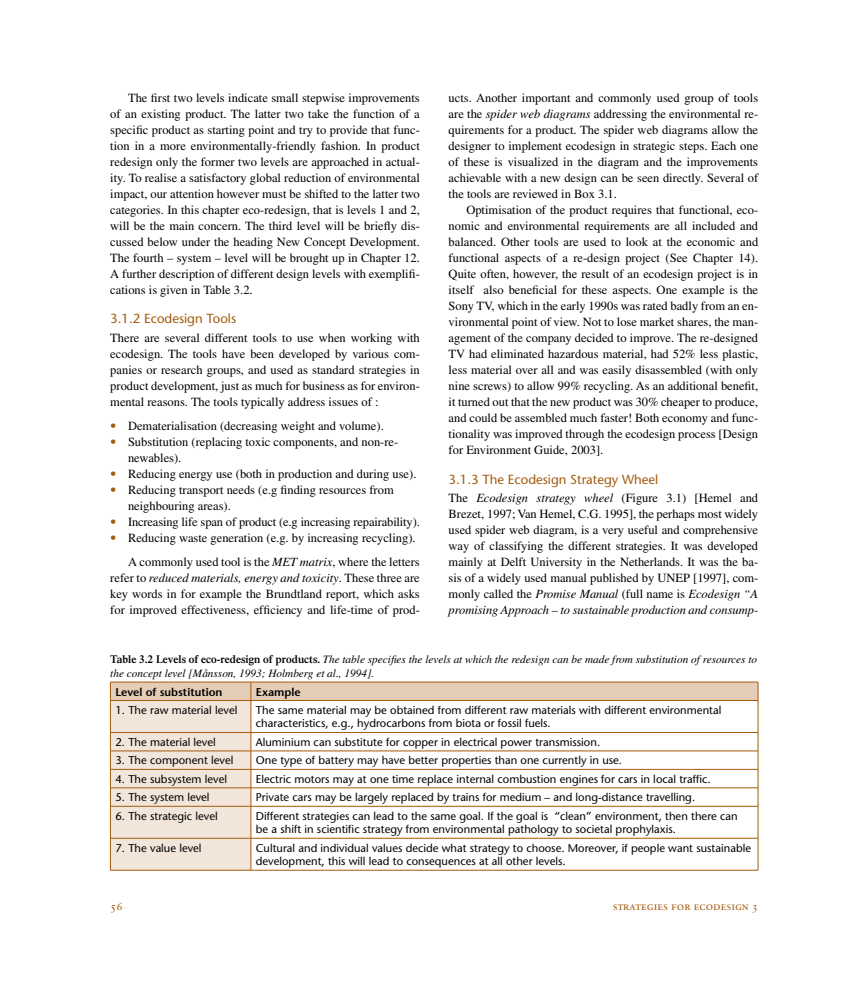
<style>
.page{position:relative;width:851px;height:993px;background:#fff}
.page>*{position:absolute;margin:0;border:0;box-sizing:border-box;transform-origin:0 0}
.t1{font:13.12px "Stone Sans";color:#a5590c}
.t2{font:12.5px/16px "Times";color:#000;text-align:justify}
.t3{font:11.25px/13.5px "Stone Sans";color:#000}
.t4{font:italic 11.25px/13.5px "Times";color:#000}
.t5{font:600 11.25px "Stone Sans";color:#000}
.t6{font:11.25px "Sabon Roman SC";color:#a5590c}
.s1{font-family:"Stone Sans";color:#a5590c}
.s2{font-style:italic}
.s3{font-weight:600;font-style:normal}
</style>
<div class="page">
<hr style="left:110px;top:869px;width:141px;height:1px;background:#a5590c">
<svg style="left:110px;top:681px;width:648px;height:188px"></svg>
<hr style="left:757px;top:806px;width:1px;height:31px;background:#a5590c">
<hr style="left:757px;top:838px;width:1px;height:31px;background:#a5590c">
<hr style="left:251px;top:732px;width:507px;height:1px;background:#a5590c">
<hr style="left:251px;top:750px;width:507px;height:1px;background:#a5590c">
<hr style="left:251px;top:768px;width:507px;height:1px;background:#a5590c">
<hr style="left:251px;top:787px;width:507px;height:1px;background:#a5590c">
<hr style="left:251px;top:805px;width:507px;height:1px;background:#a5590c">
<hr style="left:251px;top:837px;width:507px;height:1px;background:#a5590c">
<hr style="left:251px;top:869px;width:507px;height:1px;background:#a5590c">
<p class="t2" style="left:110px;top:89px;width:311px;text-indent:18px">The first two levels indicate small stepwise improvements of an existing product. The latter two take the function of a specific product as starting point and try to provide that func&shy;tion in a more environmentally-friendly fashion. In product redesign only the former two levels are approached in actual&shy;ity. To realise a satisfactory global reduction of environmental impact, our attention however must be shifted to the latter two categories. In this chapter eco-redesign, that is levels 1 and 2, will be the main concern. The third level will be briefly dis&shy;cussed below under the heading New Concept Development.<br>The fourth – system – level will be brought up in Chapter 12.<br>A further description of different design levels with exemplifi&shy;cations is given in Table 3.2.</p>
<p class="t1" style="left:110px;top:311px;width:127px">3.1.2 Ecodesign Tools</p>
<p class="t2" style="left:110px;top:329px;width:311px">There are several different tools to use when working with ecodesign. The tools have been developed by various com&shy;panies or research groups, and used as standard strategies in product development, just as much for business as for environ&shy;mental reasons. The tools typically address issues of :</p>
<p class="t2" style="left:110px;top:417px;width:275px"><span class="s1">•</span> Dematerialisation (decreasing weight and volume).</p>
<p class="t2" style="left:128px;top:433px;width:272px;text-indent:-18px"><span class="s1">•</span> Substitution (replacing toxic components, and non-re&shy;newables).</p>
<p class="t2" style="left:110px;top:465px;width:307px"><span class="s1">•</span> Reducing energy use (both in production and during use).</p>
<p class="t2" style="left:128px;top:481px;width:267px;text-indent:-18px"><span class="s1">•</span> Reducing transport needs (e.g finding resources from neighbouring areas).</p>
<p class="t2" style="left:110px;top:513px;width:311px"><span class="s1">•</span> Increasing life span of product (e.g increasing repairability).</p>
<p class="t2" style="left:128px;top:525px;width:293px;line-height:24px;text-indent:-18px"><span class="s1">•</span> Reducing waste generation (e.g. by increasing recycling).<br>A commonly used tool is the <span class="s2">MET matrix</span>, where the letters</p>
<p class="t2" style="left:110px;top:569px;width:311px">refer to <span class="s2">reduced materials, energy and toxicity</span>. These three are key words in for example the Brundtland report, which asks for improved effectiveness, efficiency and life-time of prod-</p>
<p class="t4" style="left:110px;top:652px;width:648px"><span class="s3">Table 3.2 Levels of eco-redesign of products.</span> The table specifies the levels at which the redesign can be made from substitution of resources to the concept level [Månsson, 1993; Holmberg et al., 1994].</p>
<p class="t5" style="left:115px;top:684px;width:109px">Level of substitution</p>
<p class="t5" style="left:256px;top:684px;width:46px">Example</p>
<p class="t3" style="left:115px;top:703px;width:123px">1. The raw material level</p>
<p class="t3" style="left:256px;top:703px;width:467px">The same material may be obtained from different raw materials with different environmental characteristics, e.g., hydrocarbons from biota or fossil fuels.</p>
<p class="t3" style="left:115px;top:735px;width:102px">2. The material level</p>
<p class="t3" style="left:256px;top:735px;width:346px">Aluminium can substitute for copper in electrical power transmission.</p>
<p class="t3" style="left:115px;top:753px;width:120px">3. The component level</p>
<p class="t3" style="left:256px;top:753px;width:367px">One type of battery may have better properties than one currently in use.</p>
<p class="t3" style="left:115px;top:771px;width:113px">4. The subsystem level</p>
<p class="t3" style="left:256px;top:771px;width:456px">Electric motors may at one time replace internal combustion engines for cars in local traffic.</p>
<p class="t3" style="left:115px;top:790px;width:96px">5. The system level</p>
<p class="t3" style="left:256px;top:790px;width:441px">Private cars may be largely replaced by trains for medium – and long-distance travelling.</p>
<p class="t3" style="left:115px;top:808px;width:104px">6. The strategic level</p>
<p class="t3" style="left:256px;top:808px;width:483px">Different strategies can lead to the same goal. If the goal is “clean” environment, then there can be a shift in scientific strategy from environmental pathology to societal prophylaxis.</p>
<p class="t3" style="left:115px;top:840px;width:88px">7. The value level</p>
<p class="t3" style="left:256px;top:840px;width:496px">Cultural and individual values decide what strategy to choose. Moreover, if people want sustainable development, this will lead to consequences at all other levels.</p>
<p class="t2" style="left:448px;top:89px;width:311px">ucts. Another important and commonly used group of tools are the <span class="s2">spider web diagrams</span> addressing the environmental re&shy;quirements for a product. The spider web diagrams allow the designer to implement ecodesign in strategic steps. Each one of these is visualized in the diagram and the improvements achievable with a new design can be seen directly. Several of the tools are reviewed in Box 3.1.</p>
<p class="t2" style="left:448px;top:201px;width:311px;text-indent:18px">Optimisation of the product requires that functional, eco&shy;nomic and environmental requirements are all included and balanced. Other tools are used to look at the economic and functional aspects of a re-design project (See Chapter 14).<br>Quite often, however, the result of an ecodesign project is in itself also beneficial for these aspects. One example is the Sony TV, which in the early 1990s was rated badly from an en&shy;vironmental point of view. Not to lose market shares, the man&shy;agement of the company decided to improve. The re-designed TV had eliminated hazardous material, had 52% less plastic, less material over all and was easily disassembled (with only nine screws) to allow 99% recycling. As an additional benefit, it turned out that the new product was 30% cheaper to produce, and could be assembled much faster! Both economy and func&shy;tionality was improved through the ecodesign process [Design for Environment Guide, 2003].</p>
<p class="t1" style="left:448px;top:471px;width:211px">3.1.3 The Ecodesign Strategy Wheel</p>
<p class="t2" style="left:448px;top:489px;width:311px">The <span class="s2">Ecodesign strategy wheel</span> (Figure 3.1) [Hemel and Brezet, 1997; Van Hemel, C.G. 1995], the perhaps most widely used spider web diagram, is a very useful and comprehensive way of classifying the different strategies. It was developed mainly at Delft University in the Netherlands. It was the ba&shy;sis of a widely used manual published by UNEP [1997], com&shy;monly called the <span class="s2">Promise Manual</span> (full name is <span class="s2">Eco-design “A promising Approach – to sustainable production and consump-</span></p>
<p class="t6" style="left:110px;top:899px;width:14px">56</p>
<p class="t6" style="left:612px;top:899px;width:147px">strategies for ecodesign 3</p>
</div>
